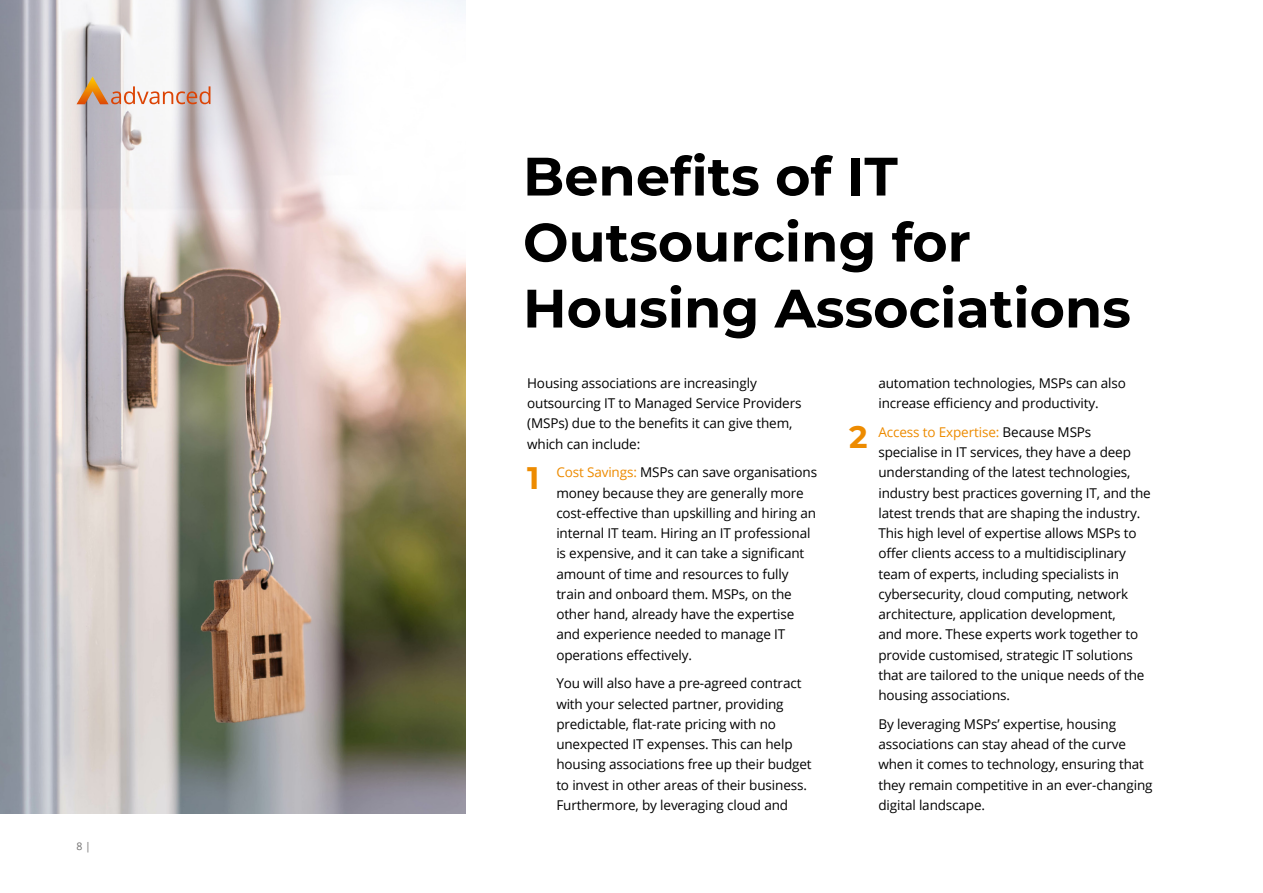
<style>
.page{position:relative;width:1263px;height:893px;background:#fff}
.page>*{position:absolute;margin:0;border:0;box-sizing:border-box;transform-origin:0 0}
.t1{font:100 54px/66px "Montserrat";color:#000}
.t2{font:100 31.2px "Montserrat";color:#ed8b00}
.t3{font:13.5px/20.2px "Open Sans";letter-spacing:-.01em;color:#000}
.t4{font:10.5px "Open Sans";color:#706f6f}
.s1{color:#ed8b00}
</style>
<div class="page">
<img style="left:0;top:0;width:466px;height:813px">
<svg style="left:77px;top:77px;width:133px;height:27px"></svg>
<p class="t4" style="left:77px;top:839px;width:16px">8 |</p>
<h1 class="t1" style="left:523px;top:142px;width:609px">Benefits of IT<br>Outsourcing for<br>Housing Associations</h1>
<p class="t3" style="left:527px;top:373px;width:276px">Housing associations are increasingly outsourcing IT to Managed Service Providers (MSPs) due to the benefits it can give them, which can include:</p>
<p class="t3" style="left:556px;top:462px;width:262px"><span class="s1">Cost Savings:</span> MSPs can save organisations money because they are generally more cost-effective than upskilling and hiring an internal IT team. Hiring an IT professional is expensive, and it can take a significant amount of time and resources to fully train and onboard them. MSPs, on the other hand, already have the expertise and experience needed to manage IT operations effectively.</p>
<p class="t3" style="left:556px;top:673px;width:257px">You will also have a pre-agreed contract with your selected partner, providing predictable, flat-rate pricing with no unexpected IT expenses. This can help housing associations free up their budget to invest in other areas of their business.<br>Furthermore, by leveraging cloud and</p>
<p class="t3" style="left:878px;top:373px;width:249px">automation technologies, MSPs can also increase efficiency and productivity.</p>
<p class="t3" style="left:878px;top:422px;width:274px"><span class="s1">Access to Expertise:</span> Because MSPs specialise in IT services, they have a deep understanding of the latest technologies, industry best practices governing IT, and the latest trends that are shaping the industry.<br>This high level of expertise allows MSPs to offer clients access to a multidisciplinary team of experts, including specialists in cybersecurity, cloud computing, network architecture, application development,<br>and more. These experts work together to provide customised, strategic IT solutions that are tailored to the unique needs of the housing associations.</p>
<p class="t3" style="left:878px;top:714px;width:276px">By leveraging MSPs’ expertise, housing associations can stay ahead of the curve when it comes to technology, ensuring that they remain competitive in an ever-changing digital landscape.</p>
<h2 class="t2" style="left:849px;top:416px;width:20px">2</h2>
<h2 class="t2" style="left:527px;top:457px;width:14px">1</h2>
</div>
